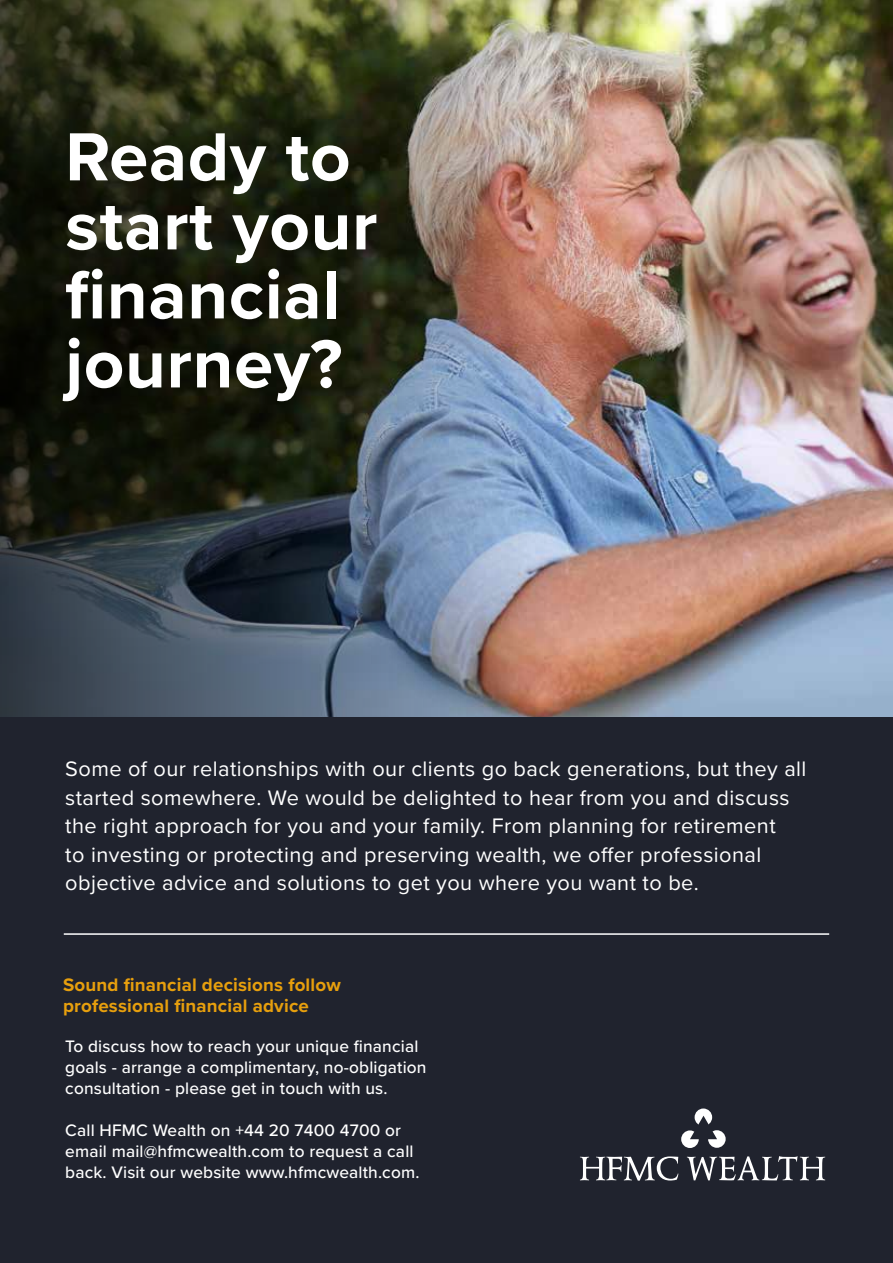
<style>
.page{position:relative;width:893px;height:1263px;background:#fff}
.page>*{position:absolute;margin:0;border:0;box-sizing:border-box;transform-origin:0 0}
.t1{font:700 70.5px/69px "Proxima Nova";letter-spacing:.01em;color:#fff}
.t2{font:21.75px/28.5px "Proxima Nova";letter-spacing:.02em;color:#fff}
.t3{font:700 18.75px/21px "Proxima Nova";letter-spacing:.01em;color:#e79f0d}
.t4{font:500 17.25px/21px "Proxima Nova";letter-spacing:.01em;color:#fff}
</style>
<div class="page">
<div style="left:0;top:716px;width:893px;height:547px;background:#20232e"></div>
<img style="left:567px;top:0;width:326px;height:716px">
<img style="left:0;top:0;width:567px;height:716px">
<hr style="left:64px;top:933px;width:765px;height:2px;background:#fff">
<svg style="left:580px;top:1156px;width:98px;height:24px"></svg>
<svg style="left:687px;top:1156px;width:138px;height:24px"></svg>
<svg style="left:695px;top:1108px;width:17px;height:18px"></svg>
<svg style="left:681px;top:1130px;width:18px;height:18px"></svg>
<svg style="left:708px;top:1130px;width:18px;height:18px"></svg>
<h1 class="t1" style="left:65px;top:121px;width:314px">Ready to start your financial journey?</h1>
<p class="t2" style="left:65px;top:753px;width:743px">Some of our relationships with our clients go back generations, but they all started somewhere. We would be delighted to hear from you and discuss the right approach for you and your family. From planning for retirement<br>to investing or protecting and preserving wealth, we offer professional objective advice and solutions to get you where you want to be.</p>
<p class="t3" style="left:63px;top:974px;width:279px">Sound financial decisions follow professional financial advice</p>
<p class="t4" style="left:65px;top:1035px;width:363px">To discuss how to reach your unique financial goals - arrange a complimentary, no-obligation consultation - please get in touch with us.</p>
<p class="t4" style="left:65px;top:1119px;width:356px">Call HFMC Wealth on +44 20 7400 4700 or email mail@hfmcwealth.com to request a call back. Visit our website www.hfmcwealth.com.</p>
</div>
